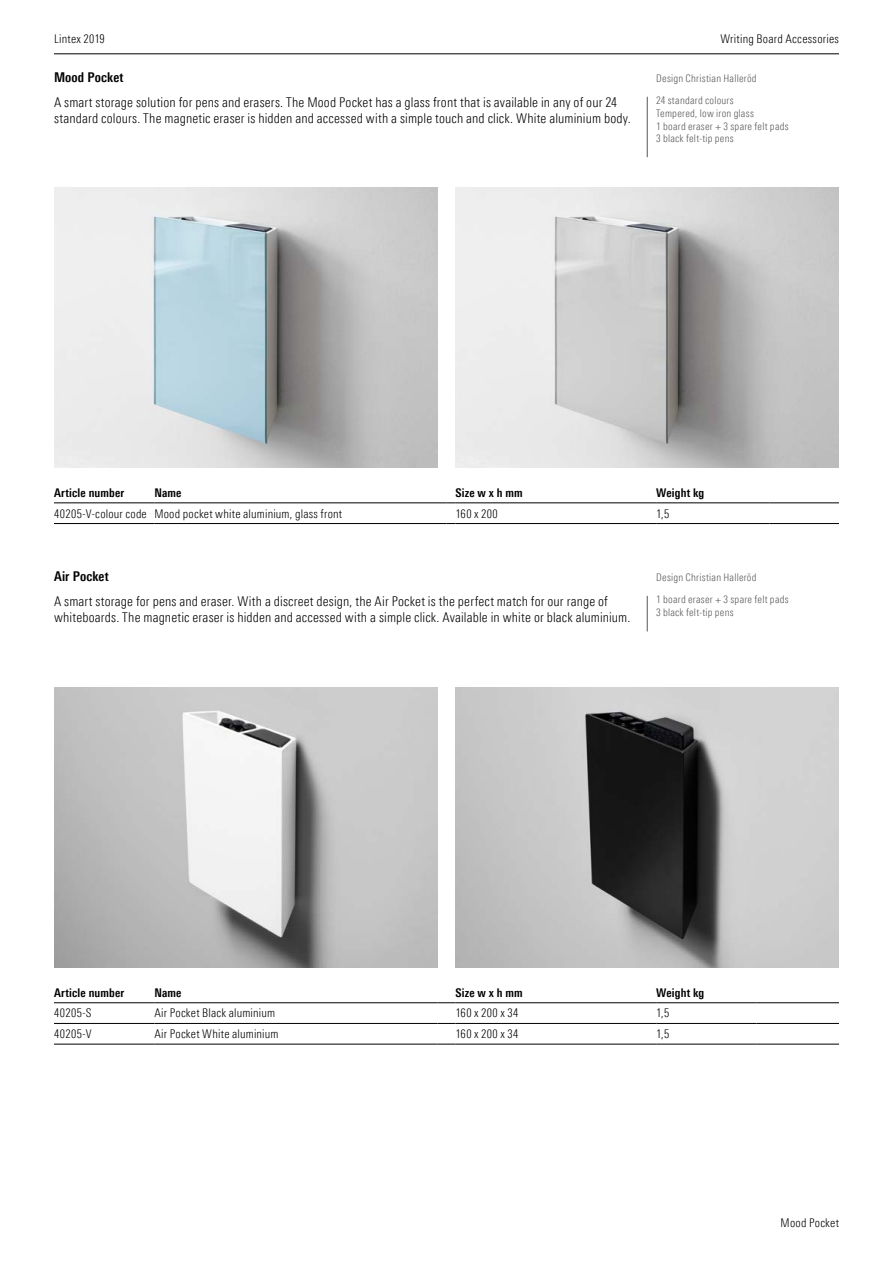
<style>
.page{position:relative;width:893px;height:1263px;background:#fff}
.page>*{position:absolute;margin:0;border:0;box-sizing:border-box;transform-origin:0 0}
.t1{font:300 13.5px/16.2px "Linotype Univers 320 Cn";letter-spacing:.01em;color:#000}
.t2{font:700 13.5px "Linotype Univers 620 Cn";letter-spacing:.01em;color:#000}
.t3{font:300 12px "Linotype Univers 320 Cn";letter-spacing:.02em;color:#000}
.t4{font:700 12px "Linotype Univers 620 Cn";letter-spacing:.015em;color:#000}
.t5{font:300 10.5px/12.6px "Linotype Univers 320 Cn";letter-spacing:.02em;color:#565655}
</style>
<div class="page">
<hr style="left:54px;top:54px;width:785px;height:1px;background:#000">
<img style="left:54px;top:188px;width:383px;height:279px">
<img style="left:455px;top:188px;width:384px;height:279px">
<hr style="left:647px;top:97px;width:1px;height:60px;background:#565655">
<hr style="left:54px;top:503px;width:100px;height:1px;background:#000">
<hr style="left:154px;top:503px;width:292px;height:1px;background:#000">
<hr style="left:455px;top:503px;width:201px;height:1px;background:#000">
<hr style="left:656px;top:503px;width:113px;height:1px;background:#000">
<hr style="left:770px;top:503px;width:69px;height:1px;background:#000">
<hr style="left:54px;top:523px;width:100px;height:1px;background:#000">
<hr style="left:154px;top:523px;width:292px;height:1px;background:#000">
<hr style="left:455px;top:523px;width:201px;height:1px;background:#000">
<hr style="left:656px;top:523px;width:113px;height:1px;background:#000">
<hr style="left:770px;top:523px;width:69px;height:1px;background:#000">
<hr style="left:647px;top:596px;width:1px;height:35px;background:#565655">
<img style="left:54px;top:687px;width:383px;height:280px">
<img style="left:455px;top:687px;width:384px;height:280px">
<hr style="left:54px;top:1002px;width:100px;height:1px;background:#000">
<hr style="left:154px;top:1002px;width:283px;height:1px;background:#000">
<svg style="left:437px;top:1002px;width:18px;height:1px"></svg>
<hr style="left:455px;top:1002px;width:201px;height:1px;background:#000">
<hr style="left:656px;top:1002px;width:101px;height:1px;background:#000">
<hr style="left:757px;top:1002px;width:82px;height:1px;background:#000">
<hr style="left:54px;top:1023px;width:100px;height:1px;background:#000">
<hr style="left:154px;top:1023px;width:283px;height:1px;background:#000">
<svg style="left:437px;top:1023px;width:18px;height:1px"></svg>
<hr style="left:455px;top:1023px;width:201px;height:1px;background:#000">
<hr style="left:656px;top:1023px;width:101px;height:1px;background:#000">
<hr style="left:757px;top:1023px;width:82px;height:1px;background:#000">
<hr style="left:54px;top:1044px;width:100px;height:1px;background:#000">
<hr style="left:154px;top:1044px;width:283px;height:1px;background:#000">
<svg style="left:437px;top:1044px;width:18px;height:1px"></svg>
<hr style="left:455px;top:1044px;width:201px;height:1px;background:#000">
<hr style="left:656px;top:1044px;width:101px;height:1px;background:#000">
<hr style="left:757px;top:1044px;width:82px;height:1px;background:#000">
<p class="t3" style="left:54px;top:32px;width:52px">Lintex 2019</p>
<p class="t3" style="left:720px;top:32px;width:120px">Writing Board Accessories</p>
<p class="t2" style="left:54px;top:69px;width:71px">Mood Pocket</p>
<p class="t1" style="left:54px;top:94px;width:578px">A smart storage solution for pens and erasers. The Mood Pocket has a glass front that is available in any of our 24 standard colours. The magnetic eraser is hidden and accessed with a simple touch and click. White aluminium body.</p>
<p class="t5" style="left:656px;top:94px;width:134px">24 standard colours<br>Tempered, low iron glass<br>1 board eraser + 3 spare felt pads<br>3 black felt-tip pens</p>
<p class="t5" style="left:656px;top:72px;width:102px">Design Christian Halleröd</p>
<p class="t4" style="left:54px;top:485px;width:72px">Article number</p>
<p class="t4" style="left:154px;top:485px;width:29px">Name</p>
<p class="t4" style="left:455px;top:485px;width:69px">Size w x h mm</p>
<p class="t4" style="left:656px;top:485px;width:50px">Weight kg</p>
<p class="t3" style="left:54px;top:506px;width:290px">40205-V-colour code Mood pocket white aluminium, glass front</p>
<p class="t3" style="left:455px;top:506px;width:44px">160 x 200</p>
<p class="t3" style="left:656px;top:506px;width:15px">1,5</p>
<p class="t2" style="left:54px;top:568px;width:56px">Air Pocket</p>
<p class="t1" style="left:54px;top:593px;width:578px">A smart storage for pens and eraser. With a discreet design, the Air Pocket is the perfect match for our range of whiteboards. The magnetic eraser is hidden and accessed with a simple click. Available in white or black aluminium.</p>
<p class="t5" style="left:656px;top:593px;width:134px">1 board eraser + 3 spare felt pads<br>3 black felt-tip pens</p>
<p class="t5" style="left:656px;top:571px;width:102px">Design Christian Halleröd</p>
<p class="t4" style="left:54px;top:985px;width:72px">Article number</p>
<p class="t4" style="left:154px;top:985px;width:29px">Name</p>
<p class="t4" style="left:455px;top:985px;width:69px">Size w x h mm</p>
<p class="t4" style="left:656px;top:985px;width:50px">Weight kg</p>
<p class="t3" style="left:54px;top:1006px;width:39px">40205-S</p>
<p class="t3" style="left:154px;top:1006px;width:122px">Air Pocket Black aluminium</p>
<p class="t3" style="left:455px;top:1006px;width:64px">160 x 200 x 34</p>
<p class="t3" style="left:656px;top:1006px;width:15px">1,5</p>
<p class="t3" style="left:54px;top:1027px;width:39px">40205-V</p>
<p class="t3" style="left:154px;top:1027px;width:126px">Air Pocket White aluminium</p>
<p class="t3" style="left:455px;top:1027px;width:64px">160 x 200 x 34</p>
<p class="t3" style="left:656px;top:1027px;width:15px">1,5</p>
<p class="t3" style="left:781px;top:1215px;width:60px">Mood Pocket</p>
</div>
